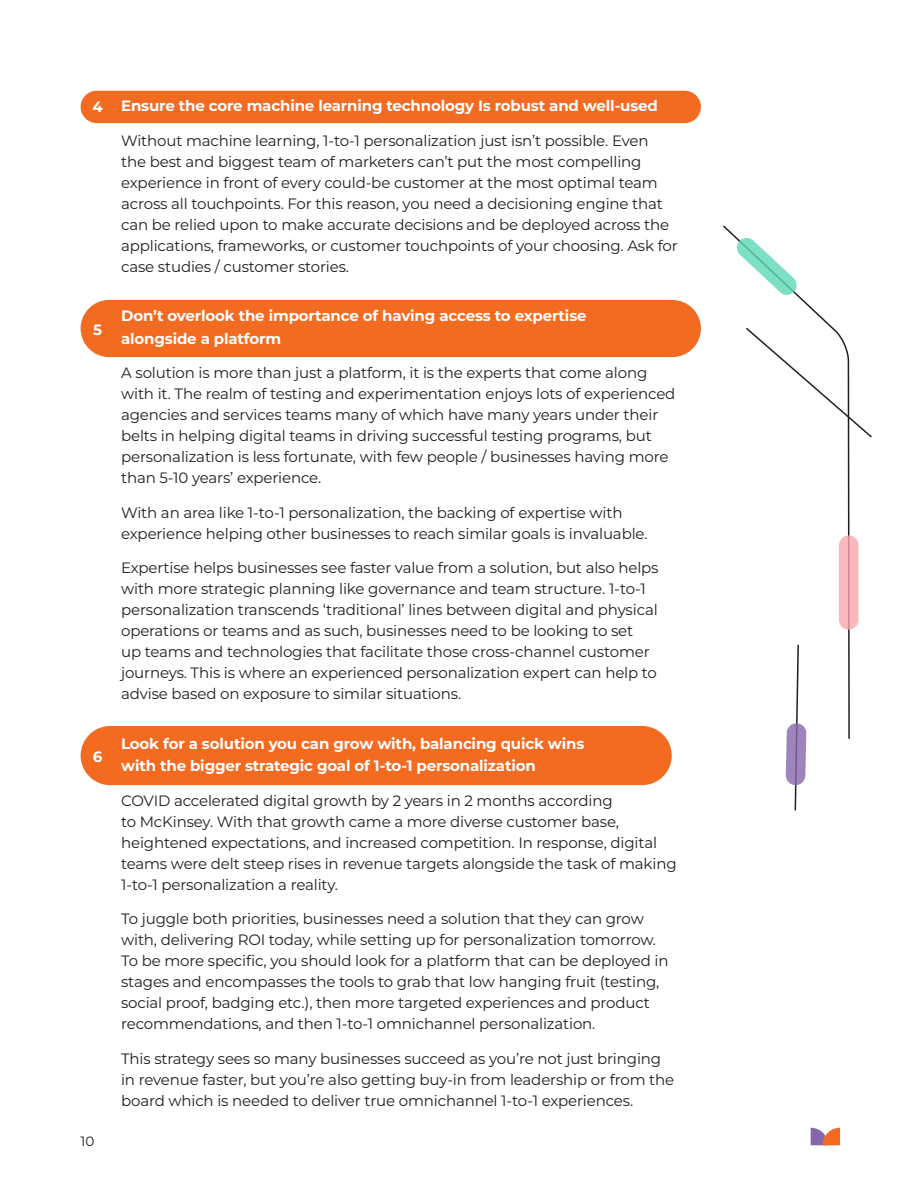
<style>
.page{position:relative;width:918px;height:1188px;background:#fff}
.page>*{position:absolute;margin:0;border:0;box-sizing:border-box;transform-origin:0 0}
.t1{font:15px/21px "Montserrat";letter-spacing:-.01em;color:#1f1f1f}
.t2{font:700 15px/22.5px "Montserrat";letter-spacing:-.01em;color:#fff}
.t3{font:13.5px "Montserrat";color:#1f1f1f}
</style>
<div class="page">
<div style="left:81px;top:726px;width:591px;height:59px;background:#f36b21;border-radius:30px"></div>
<div style="left:81px;top:300px;width:620px;height:57px;background:#f36b21;border-radius:29px"></div>
<div style="left:81px;top:91px;width:620px;height:32px;background:#f36b21;border-radius:16px"></div>
<svg style="left:723px;top:225px;width:127px;height:515px"></svg>
<svg style="left:744px;top:326px;width:128px;height:113px"></svg>
<svg style="left:811px;top:1128px;width:29px;height:17px"></svg>
<svg style="left:786px;top:643px;width:20px;height:168px"></svg>
<svg style="left:839px;top:535px;width:19px;height:95px;background:#f5b5ba"></svg>
<svg style="left:736px;top:237px;width:62px;height:59px"></svg>
<p class="t2" style="left:92px;top:95px;width:12px">4</p>
<p class="t2" style="left:93px;top:317px;width:10px">5</p>
<p class="t2" style="left:93px;top:745px;width:11px">6</p>
<p class="t3" style="left:81px;top:1131px;width:15px">10</p>
<p class="t2" style="left:121px;top:94px;width:538px">Ensure the core machine learning technology Is robust and well-used</p>
<p class="t1" style="left:121px;top:130px;width:558px">Without machine learning, 1-to-1 personalization just isn’t possible. Even<br>the best and biggest team of marketers can’t put the most compelling experience in front of every could-be customer at the most optimal team across all touchpoints. For this reason, you need a decisioning engine that can be relied upon to make accurate decisions and be deployed across the applications, frameworks, or customer touchpoints of your choosing. Ask for case studies / customer stories.</p>
<p class="t2" style="left:121px;top:304px;width:467px">Don’t overlook the importance of having access to expertise alongside a platform</p>
<p class="t1" style="left:121px;top:362px;width:556px">A solution is more than just a platform, it is the experts that come along with it. The realm of testing and experimentation enjoys lots of experienced agencies and services teams many of which have many years under their belts in helping digital teams in driving successful testing programs, but personalization is less fortunate, with few people / businesses having more than 5-10 years’ experience.</p>
<p class="t1" style="left:121px;top:502px;width:528px">With an area like 1-to-1 personalization, the backing of expertise with experience helping other businesses to reach similar goals is invaluable.</p>
<p class="t1" style="left:121px;top:557px;width:539px">Expertise helps businesses see faster value from a solution, but also helps with more strategic planning like governance and team structure. 1-to-1 personalization transcends ‘traditional’ lines between digital and physical operations or teams and as such, businesses need to be looking to set<br>up teams and technologies that facilitate those cross-channel customer journeys. This is where an experienced personalization expert can help to advise based on exposure to similar situations.</p>
<p class="t2" style="left:121px;top:732px;width:465px">Look for a solution you can grow with, balancing quick wins with the bigger strategic goal of 1-to-1 personalization</p>
<p class="t1" style="left:121px;top:790px;width:557px">COVID accelerated digital growth by 2 years in 2 months according<br>to McKinsey. With that growth came a more diverse customer base, heightened expectations, and increased competition. In response, digital teams were delt steep rises in revenue targets alongside the task of making 1-to-1 personalization a reality.</p>
<p class="t1" style="left:121px;top:908px;width:549px">To juggle both priorities, businesses need a solution that they can grow with, delivering ROI today, while setting up for personalization tomorrow.<br>To be more specific, you should look for a platform that can be deployed in stages and encompasses the tools to grab that low hanging fruit (testing, social proof, badging etc.), then more targeted experiences and product recommendations, and then 1-to-1 omnichannel personalization.</p>
<p class="t1" style="left:121px;top:1048px;width:555px">This strategy sees so many businesses succeed as you’re not just bringing in revenue faster, but you’re also getting buy-in from leadership or from the board which is needed to deliver true omnichannel 1-to-1 experiences.</p>
</div>
